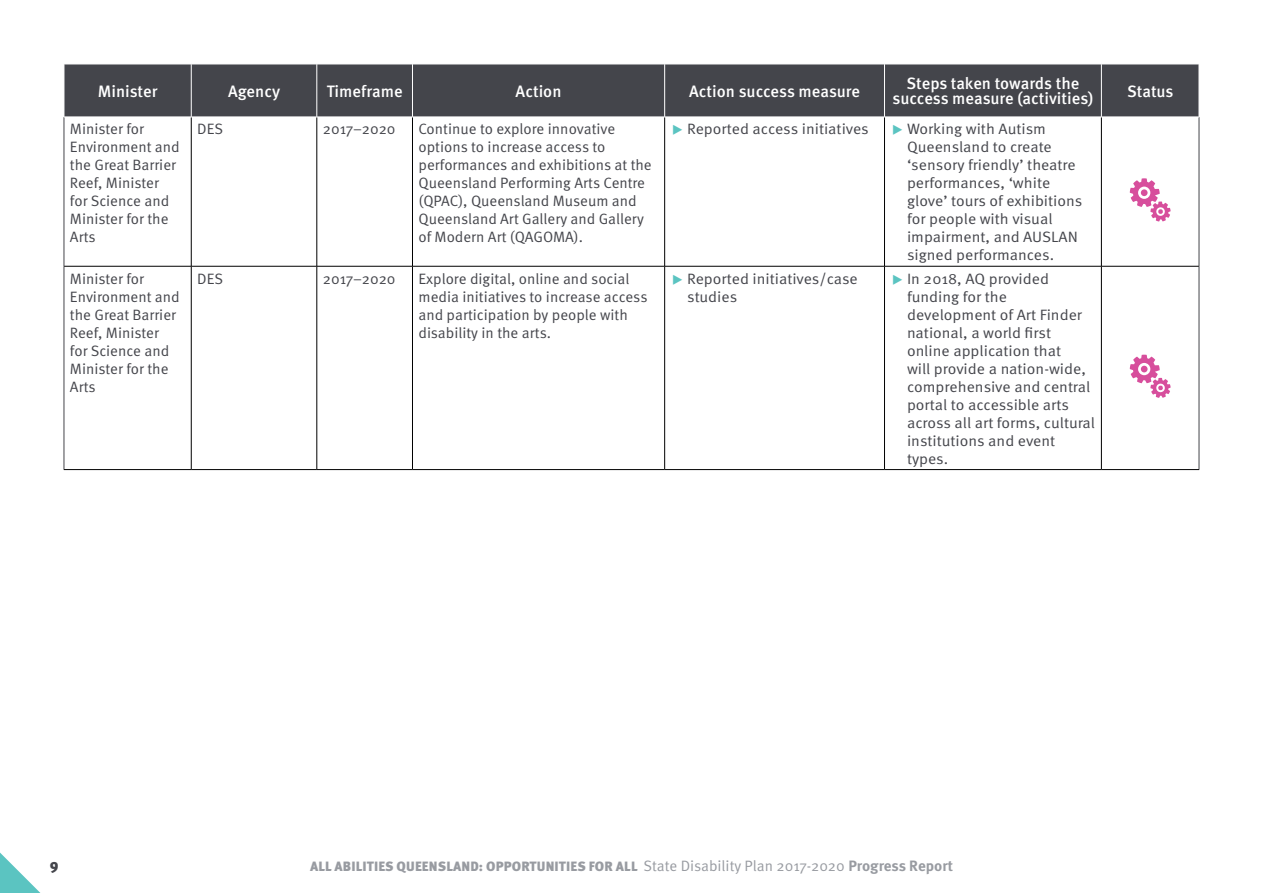
<style>
.page{position:relative;width:1263px;height:893px;background:#fff}
.page>*{position:absolute;margin:0;border:0;box-sizing:border-box;transform-origin:0 0}
.t1{font:500 16.5px/15px "Meta OT";color:#fff;text-align:center}
.t2{font:15px/18px "Meta OT Norm";color:#44454b}
.t3{font:15px/18px "Meta OT Norm";color:#44454b;scale:1.05 1}
.t4{font:900 15px "Meta OT";color:#44454b}
.t5{font:900 13.5px "Meta OT";letter-spacing:.01em;color:#989ba1}
.s1{color:#5bc4c1}
.s2{font-family:"Meta OT Norm";font-weight:400;font-size:15px}
.s3{font-weight:700;font-size:15px}
</style>
<div class="page">
<div style="left:65px;top:65px;width:1134px;height:52px;background:#44454b"></div>
<hr style="left:191px;top:64px;width:1px;height:53px;background:#fff">
<hr style="left:317px;top:64px;width:1px;height:53px;background:#fff">
<hr style="left:412px;top:64px;width:1px;height:53px;background:#fff">
<hr style="left:664px;top:64px;width:1px;height:53px;background:#fff">
<hr style="left:884px;top:64px;width:1px;height:53px;background:#fff">
<hr style="left:1101px;top:64px;width:1px;height:53px;background:#fff">
<hr style="left:64px;top:117px;width:1px;height:149px;background:#44454b">
<hr style="left:1199px;top:117px;width:1px;height:149px;background:#44454b">
<hr style="left:64px;top:266px;width:1px;height:203px;background:#44454b">
<hr style="left:1199px;top:266px;width:1px;height:203px;background:#44454b">
<hr style="left:191px;top:117px;width:1px;height:149px;background:#000">
<hr style="left:317px;top:117px;width:1px;height:149px;background:#000">
<hr style="left:412px;top:117px;width:1px;height:149px;background:#000">
<hr style="left:664px;top:117px;width:1px;height:149px;background:#000">
<hr style="left:884px;top:117px;width:1px;height:149px;background:#000">
<hr style="left:1101px;top:117px;width:1px;height:149px;background:#000">
<hr style="left:64px;top:266px;width:127px;height:1px;background:#000">
<hr style="left:191px;top:266px;width:126px;height:1px;background:#000">
<hr style="left:191px;top:266px;width:1px;height:203px;background:#000">
<hr style="left:317px;top:266px;width:95px;height:1px;background:#000">
<hr style="left:317px;top:266px;width:1px;height:203px;background:#000">
<hr style="left:412px;top:266px;width:253px;height:1px;background:#000">
<hr style="left:412px;top:266px;width:1px;height:203px;background:#000">
<hr style="left:665px;top:266px;width:219px;height:1px;background:#000">
<hr style="left:664px;top:266px;width:1px;height:203px;background:#000">
<hr style="left:884px;top:266px;width:217px;height:1px;background:#000">
<hr style="left:884px;top:266px;width:1px;height:203px;background:#000">
<hr style="left:1101px;top:266px;width:98px;height:1px;background:#000">
<hr style="left:1101px;top:266px;width:1px;height:203px;background:#000">
<hr style="left:1101px;top:469px;width:98px;height:1px;background:#000">
<hr style="left:64px;top:117px;width:127px;height:1px;background:#fff">
<hr style="left:191px;top:117px;width:126px;height:1px;background:#fff">
<hr style="left:317px;top:117px;width:95px;height:1px;background:#fff">
<hr style="left:412px;top:117px;width:253px;height:1px;background:#fff">
<hr style="left:884px;top:117px;width:217px;height:1px;background:#fff">
<hr style="left:1101px;top:117px;width:98px;height:1px;background:#fff">
<hr style="left:64px;top:469px;width:127px;height:1px;background:#000">
<hr style="left:191px;top:469px;width:126px;height:1px;background:#000">
<hr style="left:317px;top:469px;width:95px;height:1px;background:#000">
<hr style="left:412px;top:469px;width:253px;height:1px;background:#000">
<hr style="left:665px;top:469px;width:219px;height:1px;background:#000">
<hr style="left:884px;top:469px;width:217px;height:1px;background:#000">
<svg style="left:1130px;top:178px;width:40px;height:44px"></svg>
<svg style="left:1130px;top:355px;width:40px;height:43px"></svg>
<svg style="left:0;top:853px;width:41px;height:40px"></svg>
<p class="t1" style="left:98px;top:84px;width:61px">Minister</p>
<p class="t1" style="left:228px;top:84px;width:54px">Agency</p>
<p class="t1" style="left:327px;top:84px;width:77px">Timeframe</p>
<p class="t1" style="left:516px;top:84px;width:47px">Action</p>
<p class="t1" style="left:689px;top:84px;width:172px">Action success measure</p>
<p class="t1" style="left:892px;top:76px;width:203px">Steps taken towards the success measure (activities)</p>
<p class="t1" style="left:1127px;top:84px;width:48px">Status</p>
<p class="t2" style="left:70px;top:120px;width:111px">Minister for<br>Environment and the Great Barrier<br>Reef, Minister for Science and<br>Minister for the<br>Arts</p>
<p class="t2" style="left:197px;top:120px;width:27px">DES</p>
<p class="t2" style="left:323px;top:120px;width:74px">2017–2020</p>
<p class="t2" style="left:418px;top:120px;width:235px">Continue to explore innovative options to increase access to performances and exhibitions at the<br>Queensland Performing Arts Centre (QPAC), Queensland Museum and<br>Queensland Art Gallery and Gallery of Modern Art (QAGOMA).</p>
<p class="t3" style="left:672px;top:120px;width:189px"><span class="s1">◆</span> Reported access initiatives</p>
<p class="t3" style="left:907px;top:120px;width:169px;text-indent:-15px"><span class="s1">◆</span> Working with Autism<br>Queensland to create ‘sensory friendly’ theatre performances, ‘white glove’ tours of exhibitions for people with visual impairment, and AUSLAN signed performances.</p>
<p class="t2" style="left:70px;top:270px;width:111px">Minister for<br>Environment and the Great Barrier<br>Reef, Minister for Science and<br>Minister for the<br>Arts</p>
<p class="t2" style="left:197px;top:270px;width:27px">DES</p>
<p class="t2" style="left:323px;top:270px;width:74px">2017–2020</p>
<p class="t2" style="left:418px;top:270px;width:231px">Explore digital, online and social media initiatives to increase access and participation by people with disability in the arts.</p>
<p class="t3" style="left:687px;top:270px;width:164px;text-indent:-15px"><span class="s1">◆</span> Reported initiatives/case studies</p>
<p class="t3" style="left:907px;top:270px;width:181px;text-indent:-15px"><span class="s1">◆</span> In 2018, AQ provided funding for the development of Art Finder national, a world first online application that<br>will provide a nation-wide, comprehensive and central portal to accessible arts across all art forms, cultural institutions and event types.</p>
<p class="t4" style="left:50px;top:855px;width:10px">9</p>
<p class="t5" style="left:310px;top:858px;width:645px">ALL ABILITIES QUEENSLAND: OPPORTUNITIES FOR ALL <span class="s2">State Disability Plan 2017-2020</span> <span class="s3">Progress Report</span></p>
</div>
